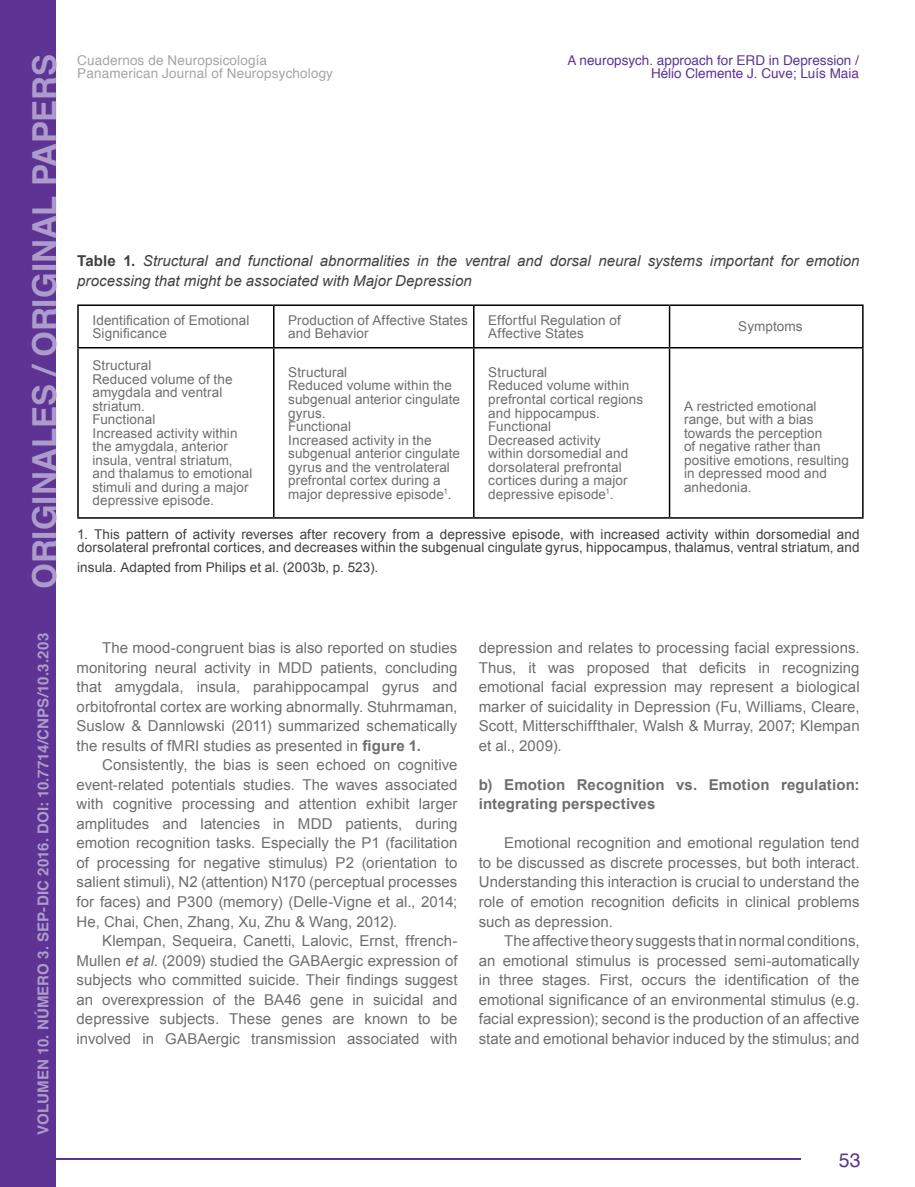
<style>
.page{position:relative;width:915px;height:1187px;background:#fff}
.page>*{position:absolute;margin:0;border:0;box-sizing:border-box;transform-origin:0 0}
.t1{font:700 33px "Helvetica";letter-spacing:-.005em;color:#ad9ccb}
.t2{font:19.5px "Helvetica";color:#5d3393}
.t3{font:15px/19.5px "Arial";letter-spacing:.005em;color:#6d6e71;text-align:justify}
.t4{font:italic 15px/19.5px "Arial";letter-spacing:.005em;color:#414042}
.t5{font:700 15px/19.5px "Arial";letter-spacing:.01em;color:#6d6e71}
.t6{font:700 15px "Helvetica";letter-spacing:.01em;color:#ad9ccb}
.t7{font:13.5px/13.5px "Arial";letter-spacing:.005em;color:#6d6e71}
.t8{font:13.5px/13.5px "Arial";letter-spacing:.005em;color:#414042}
.t9{font:13.5px/13.5px "Helvetica";color:#5d3393;text-align:right}
.t10{font:13.5px/13.5px "Helvetica";letter-spacing:.01em;color:#a3a5a8}
.s1{font-weight:700;font-style:normal}
.s2{font-weight:700}
.s3{font-style:italic}
</style>
<div class="page">
<div style="left:0;top:0;width:55px;height:1186px;background:#5d3393"></div>
<hr style="left:0;top:1157px;width:800px;height:2px;background:#5d3393">
<hr style="left:77px;top:306px;width:2px;height:41px;background:#000">
<hr style="left:273px;top:306px;width:1px;height:41px;background:#000">
<hr style="left:473px;top:306px;width:1px;height:41px;background:#000">
<hr style="left:668px;top:306px;width:2px;height:41px;background:#000">
<hr style="left:861px;top:306px;width:2px;height:41px;background:#000">
<hr style="left:77px;top:348px;width:2px;height:169px;background:#000">
<hr style="left:273px;top:348px;width:1px;height:169px;background:#000">
<hr style="left:473px;top:348px;width:1px;height:169px;background:#000">
<hr style="left:668px;top:348px;width:2px;height:169px;background:#000">
<hr style="left:861px;top:348px;width:2px;height:169px;background:#000">
<hr style="left:77px;top:517px;width:197px;height:1px;background:#000">
<hr style="left:274px;top:517px;width:199px;height:1px;background:#000">
<hr style="left:473px;top:517px;width:196px;height:1px;background:#000">
<hr style="left:669px;top:517px;width:194px;height:1px;background:#000">
<hr style="left:77px;top:304px;width:197px;height:2px;background:#000">
<hr style="left:274px;top:304px;width:199px;height:2px;background:#000">
<hr style="left:473px;top:304px;width:196px;height:2px;background:#000">
<hr style="left:669px;top:304px;width:194px;height:2px;background:#000">
<hr style="left:77px;top:347px;width:197px;height:1px;background:#000">
<hr style="left:274px;top:347px;width:199px;height:1px;background:#000">
<hr style="left:473px;top:347px;width:196px;height:1px;background:#000">
<hr style="left:669px;top:347px;width:194px;height:1px;background:#000">
<h1 class="t1" style="left:18px;top:589px;width:536px;rotate:-90deg">ORIGINALES / ORIGINAL PAPERS</h1>
<p class="t10" style="left:77px;top:54px;width:257px">Cuadernos de Neuropsicología<br>Panamerican Journal of Neuropsychology</p>
<p class="t9" style="left:567px;top:54px;width:293px">A neuropsych. approach for ERD in Depression /<br>Hélio Clemente J. Cuve; Luís Maia</p>
<p class="t4" style="left:77px;top:251px;width:783px"><span class="s1">Table 1.</span> Structural and functional abnormalities in the ventral and dorsal neural systems important for emotion processing that might be associated with Major Depression</p>
<p class="t7" style="left:92px;top:313px;width:158px">Identification of Emotional<br>Significance</p>
<p class="t7" style="left:288px;top:313px;width:181px">Production of Affective States and Behavior</p>
<p class="t7" style="left:488px;top:313px;width:134px">Effortful Regulation of<br>Affective States</p>
<p class="t7" style="left:738px;top:320px;width:66px">Symptoms</p>
<p class="t7" style="left:92px;top:359px;width:161px">Structural<br>Reduced volume of the amygdala and ventral striatum.<br>Functional<br>Increased activity within the amygdala, anterior insula, ventral striatum, and thalamus to emotional stimuli and during a major depressive episode.</p>
<p class="t7" style="left:288px;top:365px;width:173px">Structural<br>Reduced volume within the subgenual anterior cingulate gyrus.<br>Functional<br>Increased activity in the subgenual anterior cingulate gyrus and the ventrolateral prefrontal cortex during a major depressive episode<sup>1</sup>.</p>
<p class="t7" style="left:488px;top:365px;width:156px">Structural<br>Reduced volume within prefrontal cortical regions and hippocampus.<br>Functional<br>Decreased activity<br>within dorsomedial and dorsolateral prefrontal cortices during a major depressive episode<sup>1</sup>.</p>
<p class="t7" style="left:683px;top:399px;width:166px">A restricted emotional range, but with a bias towards the perception<br>of negative rather than positive emotions, resulting in depressed mood and anhedonia.</p>
<p class="t8" style="left:77px;top:527px;width:783px">1. This pattern of activity reverses after recovery from a depressive episode, with increased activity within dorsomedial and dorsolateral prefrontal cortices, and decreases within the subgenual cingulate gyrus, hippocampus, thalamus, ventral striatum, and</p>
<p class="t8" style="left:77px;top:560px;width:302px">insula. Adapted from Philips et al. (2003b, p. 523).</p>
<p class="t6" style="left:31px;top:1134px;width:503px;rotate:-90deg">VOLUMEN 10. NÚMERO 3. SEP-DIC 2016. DOI: 10.7714/CNPS/10.3.203</p>
<p class="t3" style="left:77px;top:638px;width:382px;text-indent:26px">The mood-congruent bias is also reported on studies monitoring neural activity in MDD patients, concluding that amygdala, insula, parahippocampal gyrus and orbitofrontal cortex are working abnormally. Stuhrmaman, Suslow &amp; Dannlowski (2011) summarized schematically the results of fMRI studies as presented in <span class="s2">figure 1.</span></p>
<p class="t3" style="left:77px;top:755px;width:382px;text-indent:26px">Consistently, the bias is seen echoed on cognitive event-related potentials studies. The waves associated with cognitive processing and attention exhibit larger amplitudes and latencies in MDD patients, during emotion recognition tasks. Especially the P1 (facilitation of processing for negative stimulus) P2 (orientation to salient stimuli), N2 (attention) N170 (perceptual processes for faces) and P300 (memory) (Delle-Vigne et al., 2014; He, Chai, Chen, Zhang, Xu, Zhu &amp; Wang, 2012).</p>
<p class="t3" style="left:77px;top:931px;width:382px;text-indent:26px">Klempan, Sequeira, Canetti, Lalovic, Ernst, ffrench-Mullen <span class="s3">et al</span>. (2009) studied the GABAergic expression of subjects who committed suicide. Their findings suggest an overexpression of the BA46 gene in suicidal and depressive subjects. These genes are known to be involved in GABAergic transmission associated with</p>
<p class="t3" style="left:478px;top:638px;width:382px">depression and relates to processing facial expressions.<br>Thus, it was proposed that deficits in recognizing emotional facial expression may represent a biological marker of suicidality in Depression (Fu, Williams, Cleare, Scott, Mitterschiffthaler, Walsh &amp; Murray, 2007; Klempan et al., 2009).</p>
<p class="t5" style="left:478px;top:775px;width:382px">b) Emotion Recognition vs. Emotion regulation: integrating perspectives</p>
<p class="t3" style="left:478px;top:833px;width:382px;text-indent:26px">Emotional recognition and emotional regulation tend to be discussed as discrete processes, but both interact.<br>Understanding this interaction is crucial to understand the role of emotion recognition deficits in clinical problems such as depression.</p>
<p class="t3" style="left:478px;top:931px;width:382px;text-indent:26px">The affective theory suggests that in normal conditions, an emotional stimulus is processed semi-automatically in three stages. First, occurs the identification of the emotional significance of an environmental stimulus (e.g. facial expression); second is the production of an affective state and emotional behavior induced by the stimulus; and</p>
<h2 class="t2" style="left:838px;top:1144px;width:23px">53</h2>
</div>
